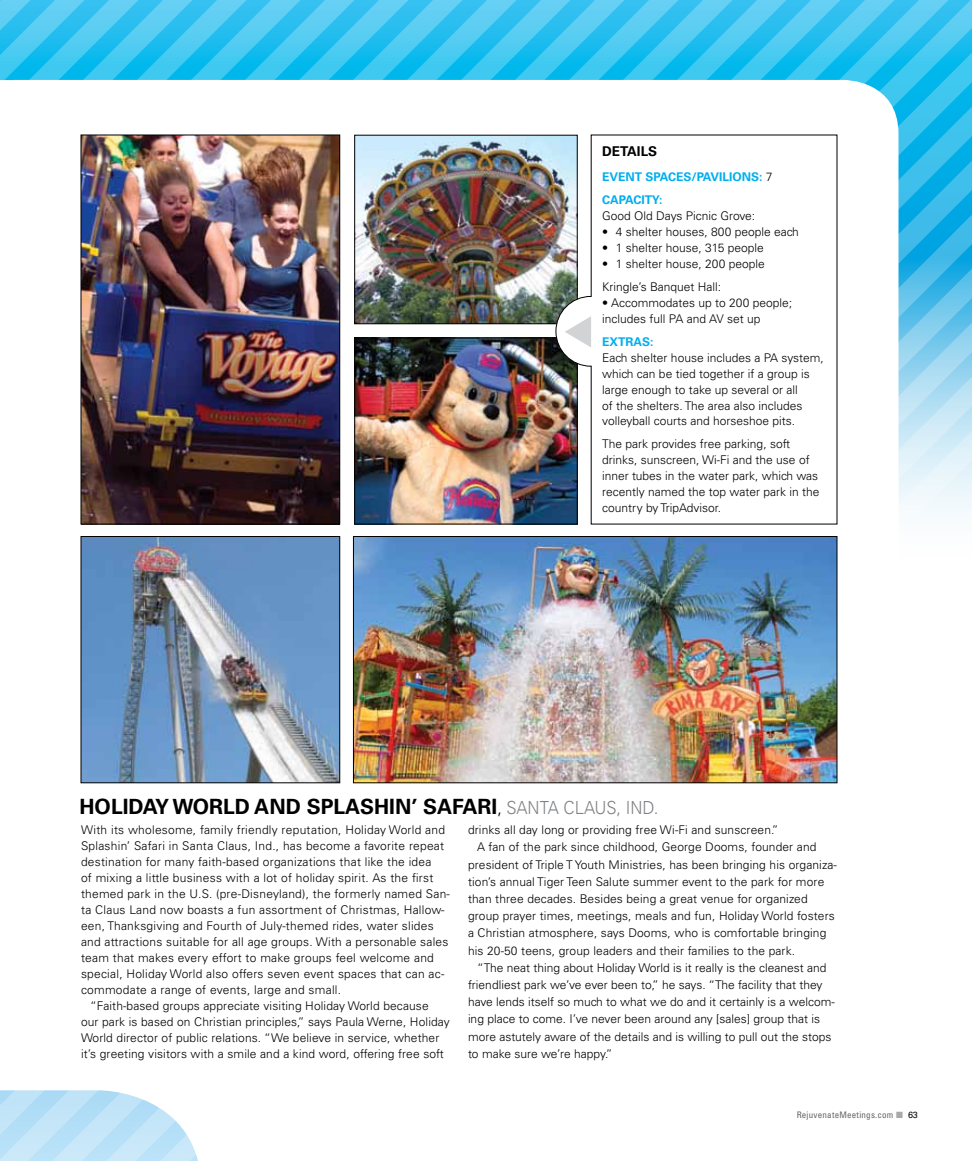
<style>
.page{position:relative;width:972px;height:1161px;background:#fff}
.page>*{position:absolute;margin:0;border:0;box-sizing:border-box;transform-origin:0 0}
.t1{font:700 21px "Univers LT Std";color:#000}
.t2{font:700 13.5px "Univers LT Std";color:#000}
.t3{font:300 12px/15.9px "Univers LT Std";letter-spacing:.01em;color:#000}
.t4{font:700 12px/23px "Univers LT Std";color:#00aeef}
.t5{font:300 12px "Univers LT Std";letter-spacing:-.01em;color:#000}
.t6{font:condensed 9px "Univers LT Std";letter-spacing:.025em;color:#636466}
.s1{font-weight:300;color:#000}
.s2{font-weight:300;font-size:18px}
.s3{font-weight:300;font-size:18px;color:#808285}
.s4{color:#a7a9ac}
.s5{font-stretch:normal;color:#000}
</style>
<div class="page">
<svg style="left:0;top:1090px;width:198px;height:71px;background:#c5e6f8"></svg>
<img style="left:83px;top:566px;width:255px;height:215px">
<div style="left:81px;top:536px;width:259px;height:247px;border:1px solid #000"></div>
<img style="left:355px;top:566px;width:480px;height:215px">
<img style="left:0;top:0;width:972px;height:566px">
<p class="t2" style="left:602px;top:143px;width:55px">DETAILS</p>
<p class="t4" style="left:602px;top:165px;width:172px">EVENT SPACES/PAVILIONS: <span class="s1">7<br></span>CAPACITY:</p>
<p class="t3" style="left:602px;top:208px;width:155px">Good Old Days Picnic Grove:</p>
<p class="t3" style="left:602px;top:224px;width:198px">• 4 shelter houses, 800 people each</p>
<p class="t3" style="left:602px;top:240px;width:163px">• 1 shelter house, 315 people</p>
<p class="t3" style="left:602px;top:252px;width:164px;line-height:23px">• 1 shelter house, 200 people<br>Kringle’s Banquet Hall:</p>
<p class="t3" style="left:602px;top:295px;width:191px">• Accommodates up to 200 people; includes full PA and AV set up</p>
<p class="t4" style="left:602px;top:330px;width:53px">EXTRAS:</p>
<p class="t3" style="left:602px;top:349px;width:223px">Each shelter house includes a PA system, which can be tied together if a group is large enough to take up several or all<br>of the shelters. The area also includes volleyball courts and horseshoe pits.</p>
<p class="t3" style="left:602px;top:436px;width:219px">The park provides free parking, soft drinks, sunscreen, Wi-Fi and the use of inner tubes in the water park, which was recently named the top water park in the country by TripAdvisor.</p>
<h1 class="t1" style="left:80px;top:794px;width:580px">HOLIDAY WORLD AND SPLASH IN’ SAFARI<span class="s2">,</span> <span class="s3">Santa Claus, I nd.</span></h1>
<p class="t3" style="left:81px;top:822px;width:366px">With its wholesome, family friendly reputation, Holiday World and</p>
<p class="t3" style="left:81px;top:838px;width:365px">Splashin’ Safari in Santa Claus, I nd., has become a favorite repeat</p>
<p class="t3" style="left:81px;top:854px;width:352px">destination for many faith-based organizations that like the idea</p>
<p class="t3" style="left:81px;top:870px;width:354px">of mixing a little business with a lot of holiday spirit. As the first</p>
<p class="t3" style="left:81px;top:886px;width:371px">themed park in the U .S. (pre-Disneyland), the formerly named San-</p>
<p class="t3" style="left:81px;top:902px;width:365px">ta Claus Land now boasts a fun assortment of Christmas, Hallow-</p>
<p class="t3" style="left:81px;top:918px;width:354px">een, Thanksgiving and Fourth of July-themed rides, water slides</p>
<p class="t3" style="left:81px;top:934px;width:369px">and attractions suitable for all age groups. With a personable sales</p>
<p class="t3" style="left:81px;top:950px;width:354px">team that makes every effort to make groups feel welcome and</p>
<p class="t3" style="left:81px;top:966px;width:365px">special, Holiday World also offers seven event spaces that can ac-</p>
<p class="t3" style="left:81px;top:982px;width:262px">commodate a range of events, large and small.</p>
<p class="t3" style="left:90px;top:998px;width:340px">“Faith-based groups appreciate visiting Holiday World because</p>
<p class="t3" style="left:81px;top:1014px;width:370px">our park is based on Christian principles,” says Paula Werne, Holiday</p>
<p class="t3" style="left:81px;top:1030px;width:360px">World director of public relations. “We believe in service, whether</p>
<p class="t3" style="left:81px;top:1046px;width:364px">it’s greeting visitors with a smile and a kind word, offering free soft</p>
<p class="t3" style="left:468px;top:822px;width:312px">drinks all day long or providing free Wi-Fi and sunscreen.”</p>
<p class="t3" style="left:477px;top:839px;width:341px">A fan of the park since childhood, George Dooms, founder and</p>
<p class="t3" style="left:468px;top:856px;width:370px">president of Triple T Youth M inistries, has been bringing his organiza-</p>
<p class="t3" style="left:468px;top:874px;width:358px">tion’s annual Tiger Teen Salute summer event to the park for more</p>
<p class="t3" style="left:468px;top:891px;width:341px">than three decades. Besides being a great venue for organized</p>
<p class="t3" style="left:468px;top:908px;width:368px">group prayer times, meetings, meals and fun, Holiday World fosters</p>
<p class="t3" style="left:468px;top:925px;width:360px">a Christian atmosphere, says Dooms, who is comfortable bringing</p>
<p class="t3" style="left:468px;top:942px;width:329px">his 20-50 teens, group leaders and their families to the park.</p>
<p class="t3" style="left:477px;top:960px;width:351px">“The neat thing about Holiday World is it really is the cleanest and</p>
<p class="t3" style="left:468px;top:977px;width:356px">friendliest park we’ve ever been to,” he says. “The facility that they</p>
<p class="t3" style="left:468px;top:994px;width:368px">have lends itself so much to what we do and it certainly is a welcom-</p>
<p class="t3" style="left:468px;top:1011px;width:354px">ing place to come. I ’ve never been around any [sales] group that is</p>
<p class="t3" style="left:468px;top:1029px;width:365px">more astutely aware of the details and is willing to pull out the stops</p>
<p class="t5" style="left:468px;top:1046px;width:146px">to make sure we’re happy.”</p>
<p class="t6" style="left:797px;top:1109px;width:123px">RejuvenateMeetings.com <span class="s4">■</span> <span class="s5">63</span></p>
</div>
